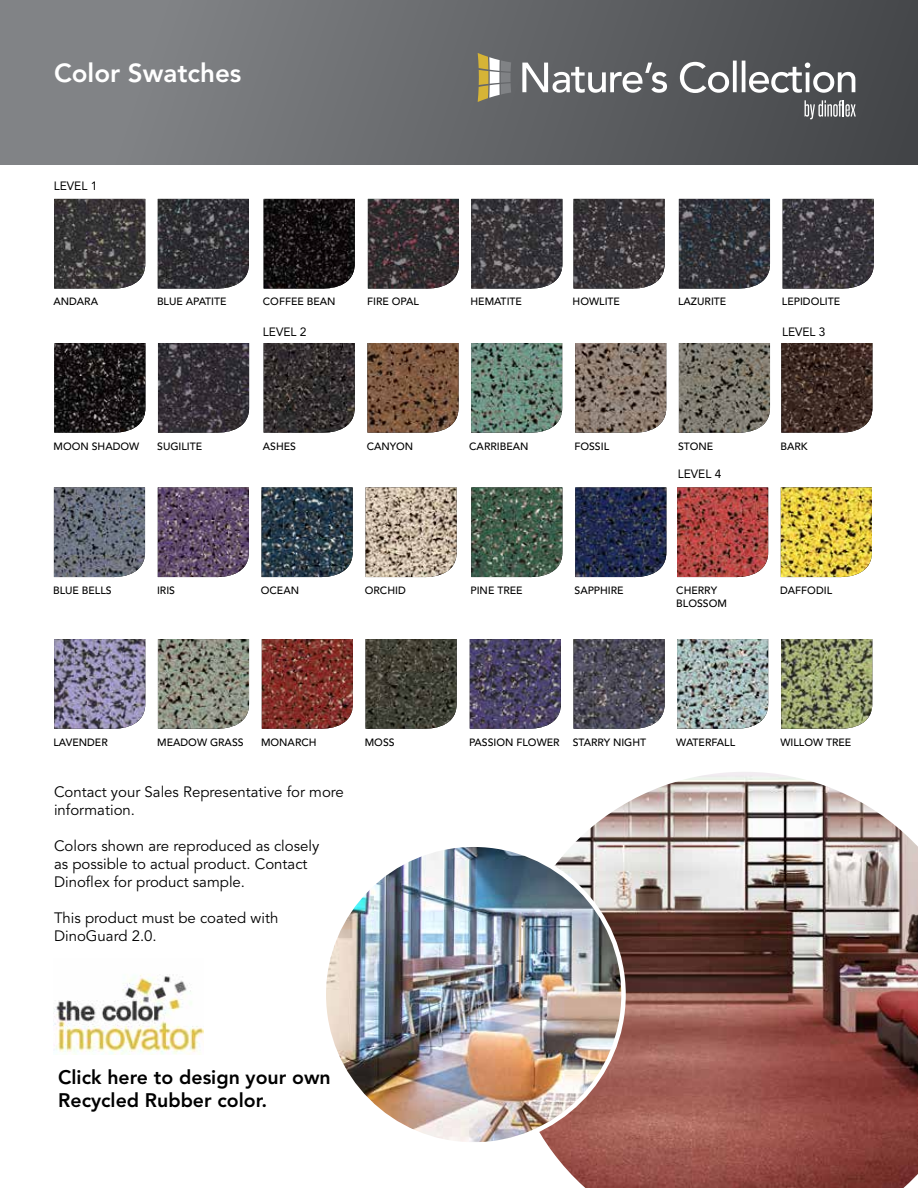
<style>
.page{position:relative;width:918px;height:1188px;background:#fff}
.page>*{position:absolute;margin:0;border:0;box-sizing:border-box;transform-origin:0 0}
.t1{font:800 25.95px "Avenir LT Std";color:#fff}
.t2{font:800 19.5px/23.4px "Avenir LT Std";color:#000}
.t3{font:15px/18px "Avenir LT Std";color:#000}
.t4{font:12px "Avenir LT Std";color:#000}
.t5{font:500 10.5px/13.5px "Avenir LT Std";color:#000}
</style>
<div class="page">
<img style="left:546px;top:772px;width:372px;height:416px">
<div style="left:0;top:0;width:918px;height:164px;background:linear-gradient(to right,#898b8e,#444649)"></div>
<img style="left:678px;top:343px;width:92px;height:90px">
<img style="left:575px;top:487px;width:91px;height:91px">
<img style="left:365px;top:487px;width:92px;height:91px">
<img style="left:261px;top:639px;width:92px;height:90px">
<img style="left:54px;top:343px;width:91px;height:90px">
<img style="left:157px;top:639px;width:92px;height:90px">
<img style="left:471px;top:487px;width:91px;height:91px">
<img style="left:261px;top:487px;width:92px;height:91px">
<img style="left:575px;top:343px;width:91px;height:90px">
<img style="left:53px;top:487px;width:92px;height:91px">
<img style="left:263px;top:199px;width:92px;height:90px">
<img style="left:263px;top:343px;width:92px;height:90px">
<img style="left:781px;top:343px;width:91px;height:90px">
<img style="left:367px;top:343px;width:92px;height:90px">
<img style="left:471px;top:343px;width:91px;height:90px">
<img style="left:677px;top:487px;width:91px;height:91px">
<img style="left:780px;top:487px;width:92px;height:91px">
<img style="left:157px;top:487px;width:92px;height:91px">
<img style="left:365px;top:639px;width:92px;height:90px">
<img style="left:677px;top:639px;width:91px;height:90px">
<img style="left:327px;top:845px;width:297px;height:298px">
<img style="left:54px;top:974px;width:150px;height:80px">
<svg style="left:478px;top:53px;width:33px;height:49px"></svg>
<svg style="left:805px;top:100px;width:51px;height:19px"></svg>
<svg style="left:522px;top:61px;width:333px;height:32px"></svg>
<img style="left:54px;top:199px;width:91px;height:90px">
<img style="left:573px;top:199px;width:92px;height:90px">
<img style="left:157px;top:343px;width:92px;height:90px">
<img style="left:157px;top:199px;width:92px;height:90px">
<img style="left:678px;top:199px;width:92px;height:90px">
<img style="left:367px;top:199px;width:92px;height:90px">
<img style="left:782px;top:199px;width:92px;height:90px">
<img style="left:469px;top:639px;width:92px;height:90px">
<img style="left:573px;top:639px;width:92px;height:90px">
<img style="left:54px;top:639px;width:91px;height:90px">
<img style="left:781px;top:639px;width:91px;height:90px">
<img style="left:471px;top:199px;width:91px;height:90px">
<h1 class="t1" style="left:54px;top:58px;width:189px">Color Swatches</h1>
<p class="t4" style="left:54px;top:179px;width:45px">LEVEL 1</p>
<p class="t5" style="left:53px;top:295px;width:46px">ANDARA</p>
<p class="t5" style="left:573px;top:295px;width:49px">HOWLITE</p>
<p class="t5" style="left:157px;top:295px;width:71px">BLUE APATITE</p>
<p class="t5" style="left:367px;top:295px;width:53px">FIRE OPAL</p>
<p class="t5" style="left:678px;top:295px;width:50px">LAZURITE</p>
<p class="t5" style="left:782px;top:295px;width:60px">LEPIDOLITE</p>
<p class="t5" style="left:263px;top:295px;width:74px">COFFEE BEAN</p>
<p class="t5" style="left:471px;top:295px;width:53px">HEMATITE</p>
<p class="t5" style="left:54px;top:440px;width:87px">MOON SHADOW</p>
<p class="t5" style="left:157px;top:440px;width:47px">SUGILITE</p>
<p class="t4" style="left:263px;top:325px;width:45px">LEVEL 2</p>
<p class="t4" style="left:782px;top:325px;width:45px">LEVEL 3</p>
<p class="t5" style="left:263px;top:440px;width:35px">ASHES</p>
<p class="t5" style="left:367px;top:440px;width:48px">CANYON</p>
<p class="t5" style="left:469px;top:440px;width:61px">CARRIBEAN</p>
<p class="t5" style="left:781px;top:440px;width:29px">BARK</p>
<p class="t5" style="left:574px;top:440px;width:36px">FOSSIL</p>
<p class="t5" style="left:678px;top:440px;width:37px">STONE</p>
<p class="t4" style="left:678px;top:467px;width:45px">LEVEL 4</p>
<p class="t5" style="left:53px;top:584px;width:60px">BLUE BELLS</p>
<p class="t5" style="left:157px;top:584px;width:20px">IRIS</p>
<p class="t5" style="left:780px;top:584px;width:54px">DAFFODIL</p>
<p class="t5" style="left:261px;top:584px;width:40px">OCEAN</p>
<p class="t5" style="left:471px;top:584px;width:54px">PINE TREE</p>
<p class="t5" style="left:365px;top:584px;width:43px">ORCHID</p>
<p class="t5" style="left:575px;top:584px;width:51px">SAPPHIRE</p>
<p class="t5" style="left:676px;top:584px;width:52px">CHERRY<br>BLOSSOM</p>
<p class="t5" style="left:157px;top:735px;width:88px">MEADOW GRASS</p>
<p class="t5" style="left:53px;top:735px;width:56px">LAVENDER</p>
<p class="t5" style="left:469px;top:735px;width:92px">PASSION FLOWER</p>
<p class="t5" style="left:573px;top:735px;width:75px">STARRY NIGHT</p>
<p class="t5" style="left:780px;top:735px;width:72px">WILLOW TREE</p>
<p class="t5" style="left:261px;top:735px;width:57px">MONARCH</p>
<p class="t5" style="left:365px;top:735px;width:31px">MOSS</p>
<p class="t5" style="left:676px;top:735px;width:60px">WATERFALL</p>
<h3 class="t3" style="left:54px;top:783px;width:291px">Contact your Sales Representative for more information.</h3>
<h3 class="t3" style="left:54px;top:837px;width:267px">Colors shown are reproduced as closely as possible to actual product. Contact<br>Dinoflex for product sample.</h3>
<h3 class="t3" style="left:54px;top:909px;width:226px">This product must be coated with<br>DinoGuard 2.0.</h3>
<h2 class="t2" style="left:58px;top:1065px;width:274px">Click here to design your own<br>Recycled Rubber color.</h2>
</div>
